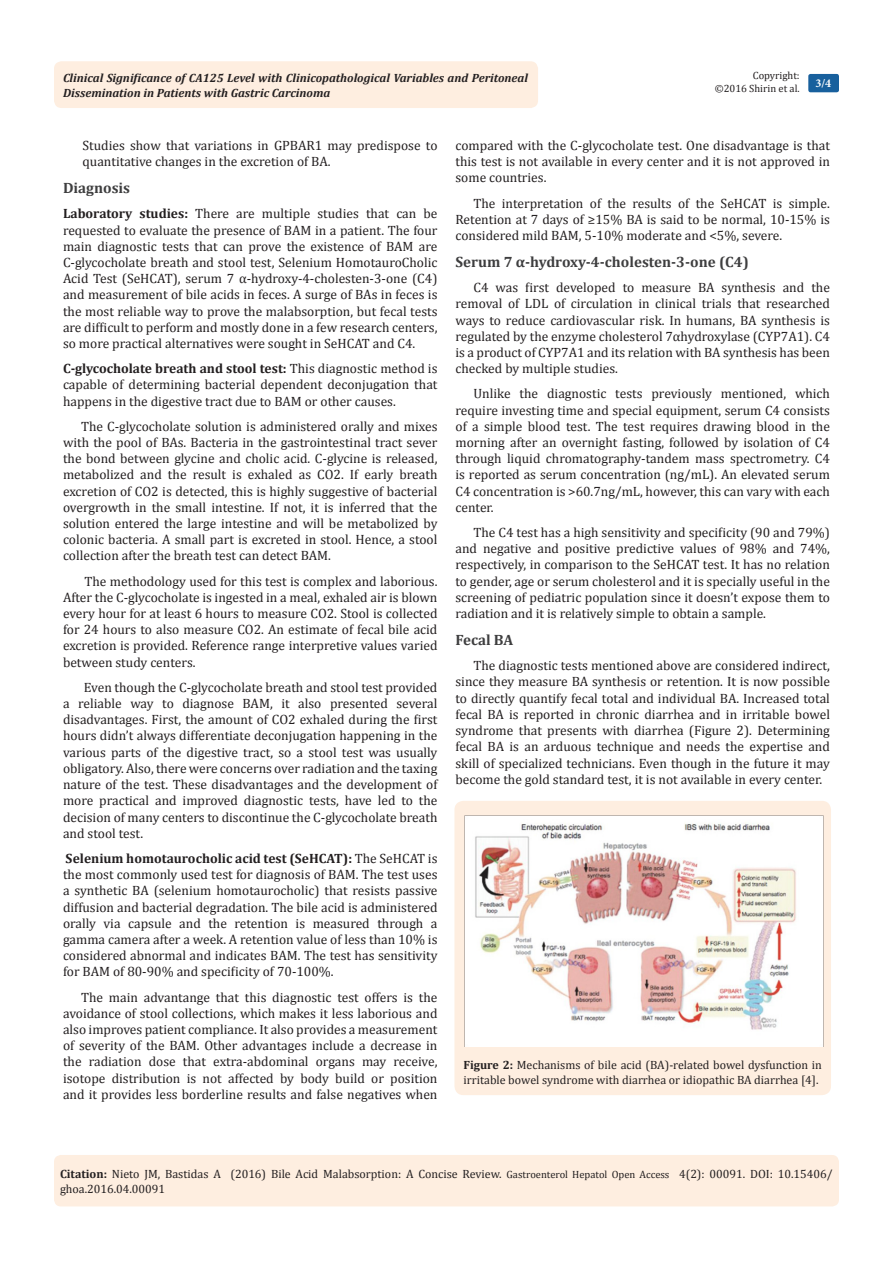
<style>
.page{position:relative;width:893px;height:1263px;background:#fff}
.page>*{position:absolute;margin:0;border:0;box-sizing:border-box;transform-origin:0 0}
.t1{font:700 15px "Cambria";color:#3e3e3f}
.t2{font:13.5px/16.2px "Cambria";color:#231f20;text-align:justify}
.Citation{font:12px/14.4px "Cambria";color:#231f20}
.t3{font:italic 700 12px/14.4px "Cambria";color:#231f20}
.t4{font:700 12px "Minion Pro";color:#fff}
.t5{font:10.5px/12.6px "Cambria";color:#231f20;text-align:right}
.s1{font-weight:700}
.s2{font-size:10.5px}
</style>
<div class="page">
<div style="left:54px;top:61px;width:484px;height:47px;background:#feeee0;border-radius:8px"></div>
<div style="left:808px;top:74px;width:31px;height:18px;background:#18609d;border-radius:2px"></div>
<div style="left:54px;top:1155px;width:785px;height:51px;background:#feeee0;border-radius:7px"></div>
<div style="left:454px;top:801px;width:377px;height:294px;background:#feeee0;border-radius:9px"></div>
<img style="left:464px;top:815px;width:360px;height:232px">
<p class="t5" style="left:715px;top:69px;width:86px">Copyright:<br>©2016 Shirin et al.</p>
<p class="t3" style="left:63px;top:70px;width:467px">Clinical Significance of CA125 Level with Clinicopathological Variables and Peritoneal<br>Dissemination in Patients with Gastric Carcinoma</p>
<p class="t4" style="left:815px;top:75px;width:17px">3/4</p>
<p class="t2" style="left:82px;top:137px;width:356px">Studies show that variations in GPBAR1 may predispose to quantitative changes in the excretion of BA.</p>
<p class="t1" style="left:63px;top:177px;width:69px">Diagnosis</p>
<p class="t2" style="left:63px;top:206px;width:376px"><span class="s1">Laboratory studies:</span> There are multiple studies that can be requested to evaluate the presence of BAM in a patient. The four main diagnostic tests that can prove the existence of BAM are C-glycocholate breath and stool test, Selenium HomotauroCholic Acid Test (SeHCAT), serum 7 α-hydroxy-4-cholesten-3-one (C4) and measurement of bile acids in feces. A surge of BAs in feces is the most reliable way to prove the malabsorption, but fecal tests are difficult to perform and mostly done in a few research centers, so more practical alternatives were sought in SeHCAT and C4.</p>
<p class="t2" style="left:63px;top:360px;width:376px"><span class="s1">C-glycocholate breath and stool test:</span> This diagnostic method is capable of determining bacterial dependent deconjugation that happens in the digestive tract due to BAM or other causes.</p>
<p class="t2" style="left:63px;top:418px;width:376px;text-indent:18px">The C-glycocholate solution is administered orally and mixes with the pool of BAs. Bacteria in the gastrointestinal tract sever the bond between glycine and cholic acid. C-glycine is released, metabolized and the result is exhaled as CO2. If early breath excretion of CO2 is detected, this is highly suggestive of bacterial overgrowth in the small intestine. If not, it is inferred that the solution entered the large intestine and will be metabolized by colonic bacteria. A small part is excreted in stool. Hence, a stool collection after the breath test can detect BAM.</p>
<p class="t2" style="left:63px;top:573px;width:376px;text-indent:21px">The methodology used for this test is complex and laborious.<br>After the C-glycocholate is ingested in a meal, exhaled air is blown every hour for at least 6 hours to measure CO2. Stool is collected for 24 hours to also measure CO2. An estimate of fecal bile acid excretion is provided. Reference range interpretive values varied between study centers.</p>
<p class="t2" style="left:63px;top:679px;width:376px;text-indent:21px">Even though the C-glycocholate breath and stool test provided a reliable way to diagnose BAM, it also presented several disadvantages. First, the amount of CO2 exhaled during the first hours didn’t always differentiate deconjugation happening in the various parts of the digestive tract, so a stool test was usually obligatory. Also, there were concerns over radiation and the taxing nature of the test. These disadvantages and the development of more practical and improved diagnostic tests, have led to the decision of many centers to discontinue the C-glycocholate breath and stool test.</p>
<p class="t2" style="left:63px;top:850px;width:376px"><span class="s1">Selenium homotaurocholic acid test (SeHCAT):</span> The SeHCAT is the most commonly used test for diagnosis of BAM. The test uses a synthetic BA (selenium homotaurocholic) that resists passive diffusion and bacterial degradation. The bile acid is administered orally via capsule and the retention is measured through a gamma camera after a week. A retention value of less than 10% is considered abnormal and indicates BAM. The test has sensitivity for BAM of 80-90% and specificity of 70-100%.</p>
<p class="t2" style="left:63px;top:989px;width:376px;text-indent:18px">The main advantange that this diagnostic test offers is the avoidance of stool collections, which makes it less laborious and also improves patient compliance. It also provides a measurement of severity of the BAM. Other advantages include a decrease in the radiation dose that extra-abdominal organs may receive, isotope distribution is not affected by body build or position and it provides less borderline results and false negatives when</p>
<p class="t2" style="left:455px;top:137px;width:376px">compared with the C-glycocholate test. One disadvantage is that this test is not available in every center and it is not approved in some countries.</p>
<p class="t2" style="left:455px;top:195px;width:376px;text-indent:18px">The interpretation of the results of the SeHCAT is simple.<br>Retention at 7 days of ≥15% BA is said to be normal, 10-15% is considered mild BAM, 5-10% moderate and &lt;5%, severe.</p>
<p class="t1" style="left:455px;top:251px;width:295px">Serum 7 α-hydroxy-4-cholesten-3-one (C4)</p>
<p class="t2" style="left:455px;top:279px;width:376px;text-indent:18px">C4 was first developed to measure BA synthesis and the removal of LDL of circulation in clinical trials that researched ways to reduce cardiovascular risk. In humans, BA synthesis is regulated by the enzyme cholesterol 7αhydroxylase (CYP7A1). C4 is a product of CYP7A1 and its relation with BA synthesis has been checked by multiple studies.</p>
<p class="t2" style="left:455px;top:386px;width:376px;text-indent:18px">Unlike the diagnostic tests previously mentioned, which require investing time and special equipment, serum C4 consists of a simple blood test. The test requires drawing blood in the morning after an overnight fasting, followed by isolation of C4 through liquid chromatography-tandem mass spectrometry. C4 is reported as serum concentration (ng/mL). An elevated serum C4 concentration is &gt;60.7ng/mL, however, this can vary with each center.</p>
<p class="t2" style="left:455px;top:524px;width:376px;text-indent:18px">The C4 test has a high sensitivity and specificity (90 and 79%) and negative and positive predictive values of 98% and 74%, respectively, in comparison to the SeHCAT test. It has no relation to gender, age or serum cholesterol and it is specially useful in the screening of pediatric population since it doesn’t expose them to radiation and it is relatively simple to obtain a sample.</p>
<p class="t1" style="left:455px;top:629px;width:59px">Fecal BA</p>
<p class="t2" style="left:455px;top:657px;width:376px;text-indent:18px">The diagnostic tests mentioned above are considered indirect, since they measure BA synthesis or retention. It is now possible to directly quantify fecal total and individual BA. Increased total fecal BA is reported in chronic diarrhea and in irritable bowel syndrome that presents with diarrhea (Figure 2). Determining fecal BA is an arduous technique and needs the expertise and skill of specialized technicians. Even though in the future it may become the gold standard test, it is not available in every center.</p>
<p class="Citation" style="left:463px;top:1058px;width:360px"><span class="s1">Figure 2:</span> Mechanisms of bile acid (BA)-related bowel dysfunction in irritable bowel syndrome with diarrhea or idiopathic BA diarrhea [4].</p>
<p class="Citation" style="left:60px;top:1167px;width:774px"><span class="s1">Citation:</span> Nieto JM, Bastidas A (2016) Bile Acid Malabsorption: A Concise Review. <span class="s2">Gastroenterol Hepatol Open Access</span> 4(2): 00091. DOI: 10.15406/ ghoa.2016.04.00091</p>
</div>
